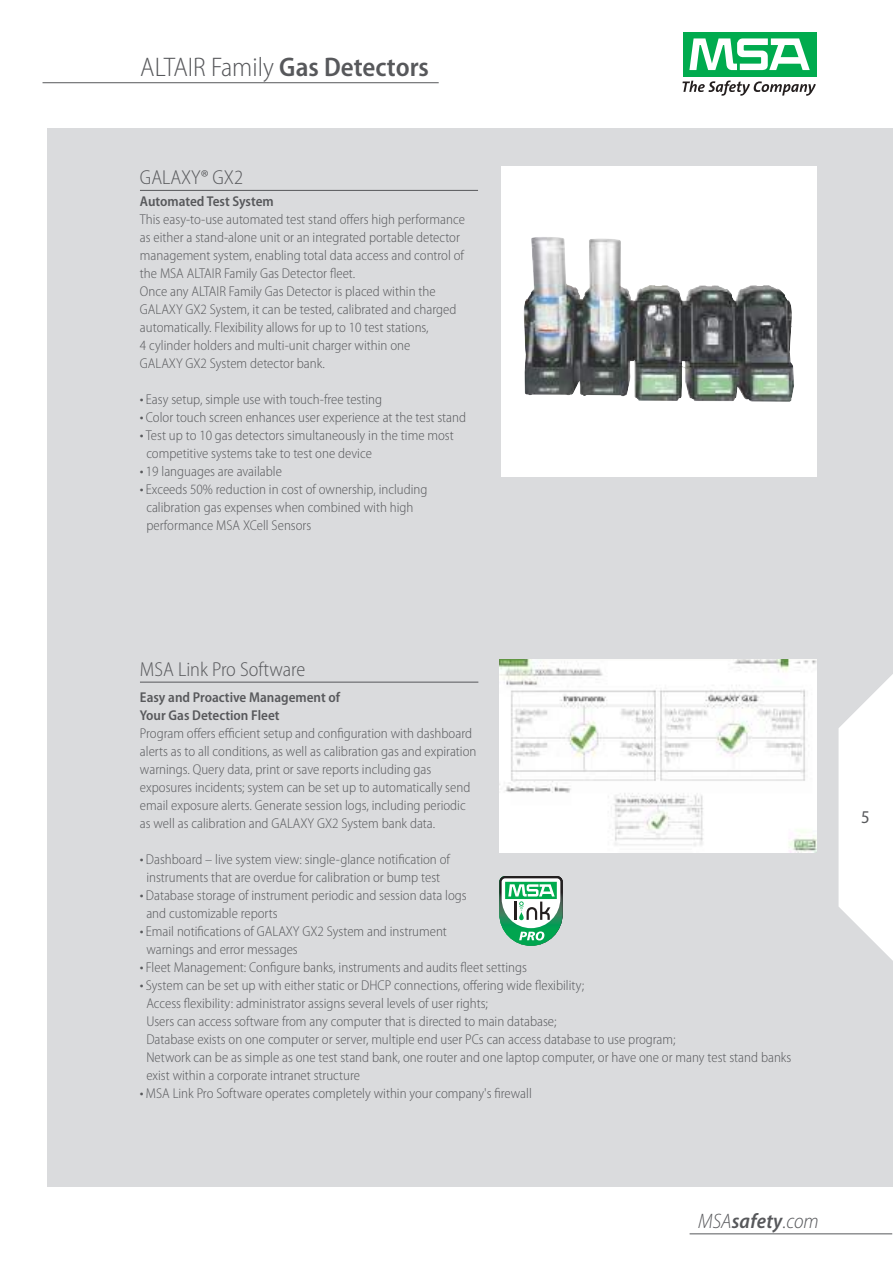
<style>
.page{position:relative;width:893px;height:1263px;background:#fff}
.page>*{position:absolute;margin:0;border:0;box-sizing:border-box;transform-origin:0 0}
.t1{font:300 semi-condensed 27px "Myriad Pro";color:#57585b}
.t2{font:italic 300 semi-condensed 21px "Myriad Pro";color:#57585b}
.t3{font:300 semi-condensed 20.25px "Myriad Pro";color:#57585b}
.t4{font:semi-condensed 18px "Myriad Pro";color:#57585b}
.t5{font:300 semi-condensed 14.25px/18px "Myriad Pro";color:#57585b}
.t6{font:600 semi-condensed 14.25px/18px "Myriad Pro";color:#57585b}
.s1{font-weight:600}
.s2{font-size:15.6px}
</style>
<div class="page">
<div style="left:47px;top:128px;width:846px;height:1058px;background:#dadbdd"></div>
<svg style="left:839px;top:674px;width:54px;height:287px"></svg>
<hr style="left:690px;top:1233px;width:202px;height:1px;background:#57585b">
<div style="left:683px;top:32px;width:133px;height:44px;background:#00ab4e"></div>
<svg style="left:689px;top:38px;width:121px;height:32px"></svg>
<svg style="left:682px;top:81px;width:134px;height:15px"></svg>
<svg style="left:499px;top:876px;width:64px;height:70px;background:#87c0a2"></svg>
<img style="left:499px;top:659px;width:317px;height:193px">
<div style="left:501px;top:166px;width:315px;height:311px;background:#fff"></div>
<img style="left:527px;top:237px;width:267px;height:165px">
<hr style="left:140px;top:190px;width:338px;height:1px;background:#57585b">
<hr style="left:140px;top:682px;width:338px;height:1px;background:#57585b">
<hr style="left:43px;top:82px;width:396px;height:1px;background:#57585b">
<h1 class="t1" style="left:140px;top:57px;width:290px">ALTAIR Family <span class="s1">Gas Detectors</span></h1>
<h3 class="t3" style="left:140px;top:170px;width:105px">GALAXY® GX2</h3>
<p class="t6" style="left:140px;top:194px;width:135px">Automated Test System</p>
<p class="t5" style="left:140px;top:212px;width:326px">This easy-to-use automated test stand offers high performance as either a stand-alone unit or an integrated portable detector management system, enabling total data access and control of the MSA ALTAIR Family Gas Detector fleet.<br>Once any ALTAIR Family Gas Detector is placed within the GALAXY GX2 System, it can be tested, calibrated and charged automatically. Flexibility allows for up to 10 test stations,<br>4 cylinder holders and multi-unit charger within one<br>GALAXY GX2 System detector bank.</p>
<p class="t5" style="left:140px;top:392px;width:244px"><span class="s2">•</span> Easy setup, simple use with touch-free testing</p>
<p class="t5" style="left:140px;top:410px;width:328px"><span class="s2">•</span> Color touch screen enhances user experience at the test stand</p>
<p class="t5" style="left:146px;top:428px;width:309px;text-indent:-6px"><span class="s2">•</span> Test up to 10 gas detectors simultaneously in the time most competitive systems take to test one device</p>
<p class="t5" style="left:140px;top:464px;width:143px"><span class="s2">•</span> 19 languages are available</p>
<p class="t5" style="left:146px;top:482px;width:283px;text-indent:-6px"><span class="s2">•</span> Exceeds 50% reduction in cost of ownership, including calibration gas expenses when combined with high performance MSA XCell Sensors</p>
<h3 class="t3" style="left:140px;top:662px;width:167px">MSA Link Pro Software</h3>
<p class="t6" style="left:140px;top:689px;width:202px">Easy and Proactive Management of<br>Your Gas Detection Fleet</p>
<p class="t5" style="left:140px;top:725px;width:338px">Program offers efficient setup and configuration with dashboard alerts as to all conditions, as well as calibration gas and expiration warnings. Query data, print or save reports including gas exposures incidents; system can be set up to automatically send email exposure alerts. Generate session logs, including periodic as well as calibration and GALAXY GX2 System bank data.</p>
<p class="t5" style="left:140px;top:851px;width:312px;text-align:center"><span class="s2">•</span> Dashboard – live system view: single-glance notification of instruments that are overdue for calibration or bump test</p>
<p class="t5" style="left:146px;top:887px;width:322px;text-indent:-6px"><span class="s2">•</span> Database storage of instrument periodic and session data logs and customizable reports</p>
<p class="t5" style="left:146px;top:923px;width:302px;text-indent:-6px"><span class="s2">•</span> Email notifications of GALAXY GX2 System and instrument warnings and error messages</p>
<p class="t5" style="left:140px;top:959px;width:388px"><span class="s2">•</span> Fleet Management: Configure banks, instruments and audits fleet settings</p>
<p class="t5" style="left:146px;top:977px;width:646px;text-indent:-6px"><span class="s2">•</span> System can be set up with either static or DHCP connections, offering wide flexibility;<br>Access flexibility: administrator assigns several levels of user rights;<br>Users can access software from any computer that is directed to main database;<br>Database exists on one computer or server, multiple end user PCs can access database to use program;<br>Network can be as simple as one test stand bank, one router and one laptop computer, or have one or many test stand banks exist within a corporate intranet structure</p>
<p class="t5" style="left:140px;top:1085px;width:393px"><span class="s2">•</span> MSA Link Pro Software operates completely within your company's firewall</p>
<p class="t4" style="left:861px;top:810px;width:10px">5</p>
<h2 class="t2" style="left:698px;top:1213px;width:122px">MSA<span class="s1">safety</span>.com</h2>
</div>
